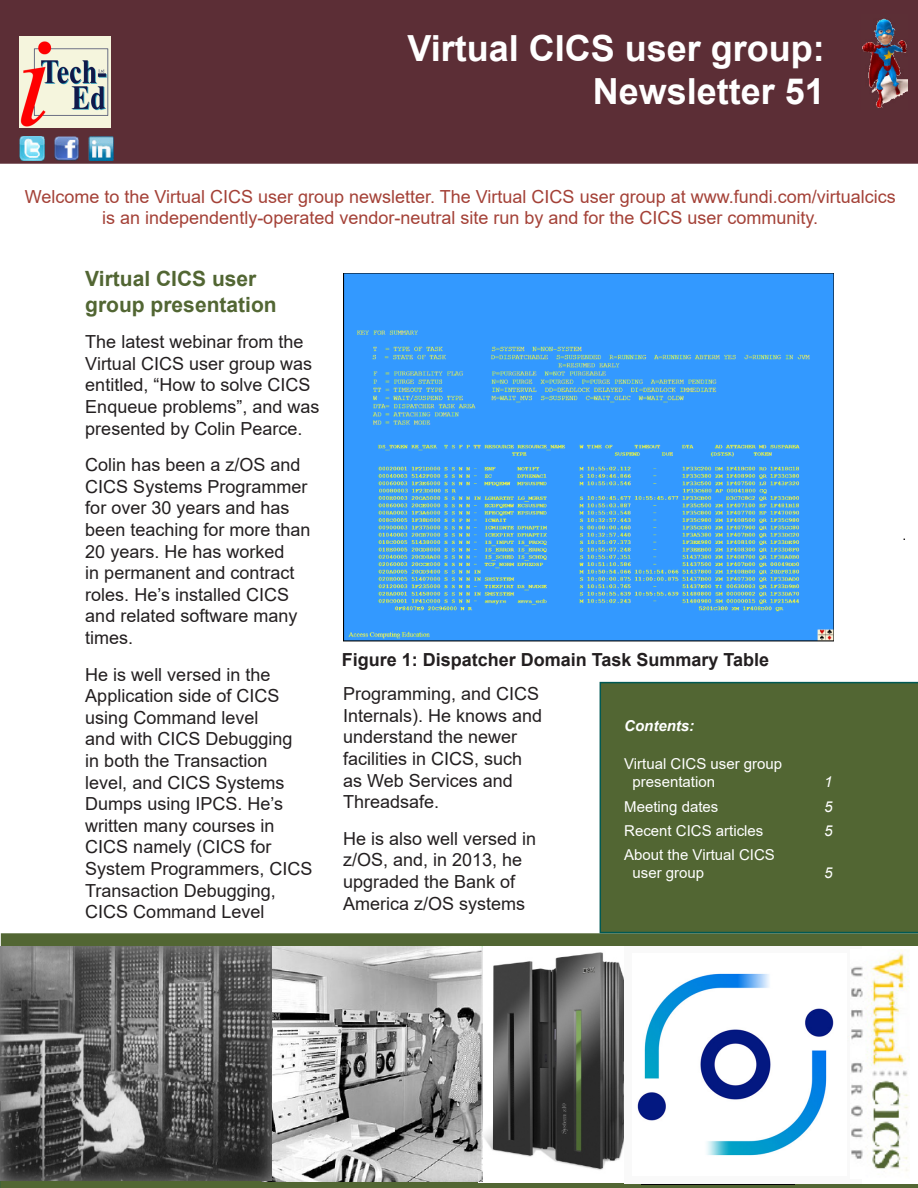
<style>
.page{position:relative;width:918px;height:1188px;background:#fff}
.page>*{position:absolute;margin:0;border:0;box-sizing:border-box;transform-origin:0 0}
.t1{font:700 36px "Arial";color:#fff}
.text{font:700 21px/25.2px "Arial";color:#526633}
.text-2{font:18px/21.6px "Arial";color:#231f20}
.text-3{font:18px/21.6px "Arial";color:#a44137;text-align:center}
.t2{font:700 18px "Arial";color:#231f20}
.contents{font:15px/18px "Arial";color:#fff}
.contents-2{font:italic 700 15px "Arial";color:#fff}
.contents-3{font:italic 15px "Arial";color:#fff}
</style>
<div class="page">
<div style="left:0;top:0;width:918px;height:164px;background:#5c2e36"></div>
<svg style="left:1px;top:933px;width:917px;height:255px"></svg>
<img style="left:482px;top:946px;width:142px;height:236px">
<img style="left:262px;top:946px;width:220px;height:236px">
<img style="left:0;top:946px;width:271px;height:235px">
<div style="left:600px;top:682px;width:318px;height:251px;background:#526633"></div>
<img style="left:862px;top:946px;width:56px;height:238px">
<img style="left:861px;top:15px;width:47px;height:95px">
<img style="left:89px;top:136px;width:24px;height:25px">
<img style="left:19px;top:136px;width:25px;height:25px">
<img style="left:55px;top:136px;width:24px;height:25px">
<img style="left:624px;top:946px;width:238px;height:238px">
<img style="left:851px;top:950px;width:58px;height:228px">
<img style="left:343px;top:273px;width:490px;height:369px">
<div style="left:349px;top:279px;width:433px;height:30px;background:#39f"></div>
<img style="left:20px;top:36px;width:91px;height:91px">
<img style="left:632px;top:953px;width:215px;height:223px">
<p class="t1" style="left:407px;top:23px;width:419px">Virtual CICS user group:</p>
<p class="t1" style="left:593px;top:66px;width:234px">Newsletter 51</p>
<p class="text-3" style="left:25px;top:185px;width:873px">Welcome to the Virtual CICS user group newsletter. The Virtual CICS user group at www.fundi.com/virtualcics is an independently-operated vendor-neutral site run by and for the CICS user community.</p>
<p class="text" style="left:85px;top:267px;width:193px">Virtual CICS user group presentation</p>
<p class="text-2" style="left:85px;top:331px;width:236px">The latest webinar from the<br>Virtual CICS user group was entitled, “How to solve CICS<br>Enqueue problems”, and was presented by Colin Pearce.</p>
<p class="text-2" style="left:85px;top:454px;width:227px">Colin has been a z/OS and<br>CICS Systems Programmer for over 30 years and has been teaching for more than<br>20 years. He has worked<br>in permanent and contract roles. He’s installed CICS and related software many times.</p>
<p class="text-2" style="left:85px;top:663px;width:229px">He is well versed in the<br>Application side of CICS using Command level<br>and with CICS Debugging<br>in both the Transaction level, and CICS Systems<br>Dumps using IPCS. He’s written many courses in<br>CICS namely (CICS for<br>System Programmers, CICS<br>Transaction Debugging,<br>CICS Command Level</p>
<p class="t2" style="left:342px;top:647px;width:429px">Figure 1: Dispatcher Domain Task Summary Table</p>
<p class="text-2" style="left:343px;top:683px;width:201px">Programming, and CICS<br>Internals). He knows and understand the newer facilities in CICS, such as Web Services and<br>Threadsafe.</p>
<p class="text-2" style="left:343px;top:828px;width:195px">He is also well versed in z/OS, and, in 2013, he upgraded the Bank of<br>America z/OS systems</p>
<p class="contents-2" style="left:624px;top:716px;width:71px">Contents:</p>
<p class="contents" style="left:633px;top:755px;width:151px;text-indent:-8px">Virtual CICS user group presentation</p>
<p class="contents-3" style="left:824px;top:772px;width:10px">1</p>
<p class="contents" style="left:624px;top:797px;width:96px">Meeting dates</p>
<p class="contents-3" style="left:824px;top:797px;width:10px">5</p>
<p class="contents" style="left:624px;top:822px;width:141px">Recent CICS articles</p>
<p class="contents-3" style="left:824px;top:821px;width:10px">5</p>
<p class="contents" style="left:633px;top:846px;width:144px;text-indent:-8px">About the Virtual CICS user group</p>
<p class="contents-3" style="left:824px;top:863px;width:10px">5</p>
</div>
